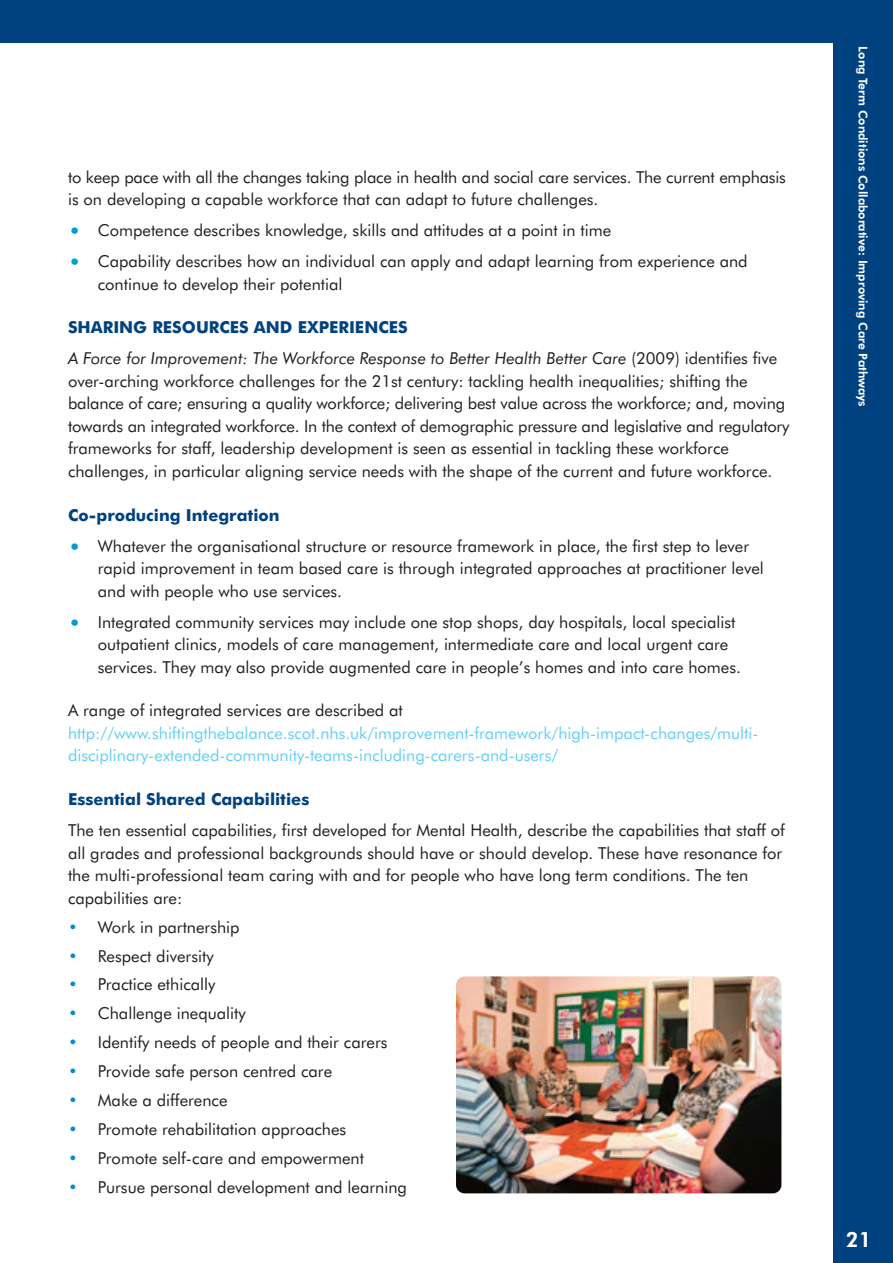
<style>
.page{position:relative;width:893px;height:1263px;background:#fff}
.page>*{position:absolute;margin:0;border:0;box-sizing:border-box;transform-origin:0 0}
.t1{font:800 21px "Futura BT";color:#fff}
.t2{font:16.5px/22.5px "Futura BT";color:#231f20}
.t3{font:16.5px/22.5px "Futura BT";color:#66cef6}
.t4{font:italic 16.5px/31px "Futura BT";color:#231f20}
.t5{font:700 16.5px "Futura BT";color:#004280}
.t6{font:800 12px "Futura BT";color:#fff}
.s1{font-size:22.5px;color:#009dcd}
.s2{font-weight:700;font-style:normal;color:#004280}
.s3{font-style:normal}
.s4{color:#008ec4}
</style>
<div class="page">
<div style="left:833px;top:0;width:60px;height:1263px;background:#004280"></div>
<div style="left:0;top:0;width:893px;height:43px;background:#004280"></div>
<img style="left:456px;top:976px;width:325px;height:217px;border-radius:9px">
<p class="t2" style="left:68px;top:167px;width:719px">to keep pace with all the changes taking place in health and social care services. The current emphasis is on developing a capable workforce that can adapt to future challenges.</p>
<p class="t2" style="left:68px;top:220px;width:545px"><span class="s1">•</span> Competence describes knowledge, skills and attitudes at a point in time</p>
<p class="t2" style="left:98px;top:251px;width:651px;text-indent:-30px"><span class="s1">•</span> Capability describes how an individual can apply and adapt learning from experience and continue to develop their potential</p>
<p class="t4" style="left:68px;top:313px;width:711px"><span class="s2">SHARING RESOURCES AND EXPERIENCES<br></span>A Force for Improvement: The Workforce Response to Better Health Better Care <span class="s3">(2009) identifies five</span></p>
<p class="t2" style="left:68px;top:371px;width:723px">over-arching workforce challenges for the 21st century: tackling health inequalities; shifting the balance of care; ensuring a quality workforce; delivering best value across the workforce; and, moving towards an integrated workforce. In the context of demographic pressure and legislative and regulatory frameworks for staff, leadership development is seen as essential in tackling these workforce challenges, in particular aligning service needs with the shape of the current and future workforce.</p>
<p class="t5" style="left:68px;top:508px;width:213px">Co-producing Integration</p>
<p class="t2" style="left:98px;top:536px;width:668px;text-indent:-30px"><span class="s1">•</span> Whatever the organisational structure or resource framework in place, the first step to lever rapid improvement in team based care is through integrated approaches at practitioner level and with people who use services.</p>
<p class="t2" style="left:98px;top:612px;width:645px;text-indent:-30px"><span class="s1">•</span> Integrated community services may include one stop shops, day hospitals, local specialist outpatient clinics, models of care management, intermediate care and local urgent care services. They may also provide augmented care in people’s homes and into care homes.</p>
<p class="t2" style="left:68px;top:701px;width:336px">A range of integrated services are described at</p>
<p class="t3" style="left:68px;top:723px;width:692px">http://www.shiftingthebalance.scot.nhs.uk/improvement-framework/high-impact-changes/multi&shy;disciplinary-extended-community-teams-including-carers-and-users/</p>
<p class="t5" style="left:68px;top:793px;width:243px">Essential Shared Capabilities</p>
<p class="t2" style="left:68px;top:820px;width:718px">The ten essential capabilities, first developed for Mental Health, describe the capabilities that staff of all grades and professional backgrounds should have or should develop. These have resonance for the multi-professional team caring with and for people who have long term conditions. The ten capabilities are:</p>
<p class="t2" style="left:68px;top:917px;width:173px"><span class="s4">•</span> Work in partnership</p>
<p class="t2" style="left:68px;top:946px;width:147px"><span class="s4">•</span> Respect diversity</p>
<p class="t2" style="left:68px;top:975px;width:149px"><span class="s4">•</span> Practice ethically</p>
<p class="t2" style="left:68px;top:1003px;width:179px"><span class="s4">•</span> Challenge inequality</p>
<p class="t2" style="left:68px;top:1032px;width:321px"><span class="s4">•</span> Identify needs of people and their carers</p>
<p class="t2" style="left:68px;top:1061px;width:266px"><span class="s4">•</span> Provide safe person centred care</p>
<p class="t2" style="left:68px;top:1090px;width:161px"><span class="s4">•</span> Make a difference</p>
<p class="t2" style="left:68px;top:1119px;width:280px"><span class="s4">•</span> Promote rehabilitation approaches</p>
<p class="t2" style="left:68px;top:1148px;width:297px"><span class="s4">•</span> Promote self-care and empowerment</p>
<p class="t2" style="left:68px;top:1177px;width:340px"><span class="s4">•</span> Pursue personal development and learning</p>
<p class="t6" style="left:868px;top:46px;width:362px;rotate:90deg">Long Term Conditions Collaborative: Improving Care Pathways</p>
<p class="t1" style="left:846px;top:1231px;width:27px">21</p>
</div>
